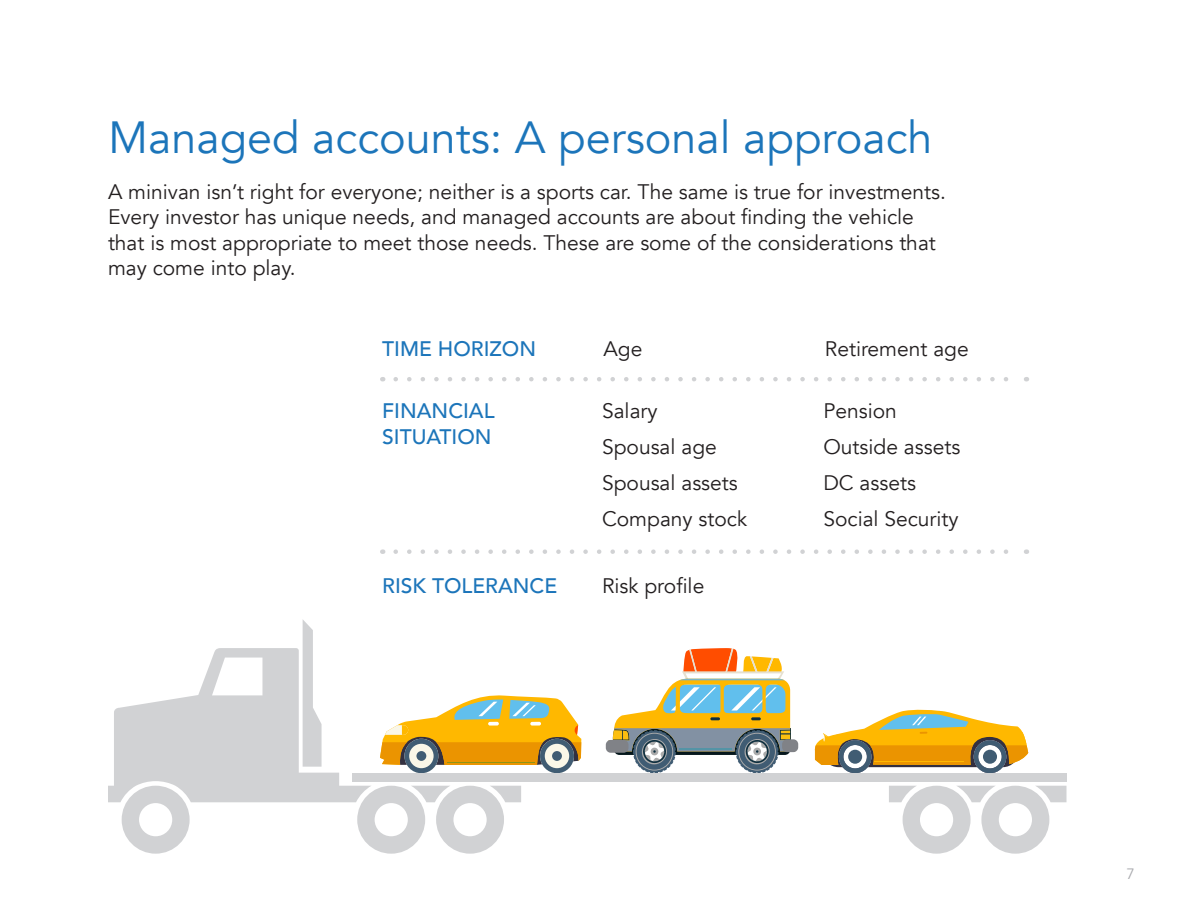
<style>
.page{position:relative;width:1188px;height:918px;background:#fff}
.page>*{position:absolute;margin:0;border:0;box-sizing:border-box;transform-origin:0 0}
.t1{font:45px "Avenir";color:#1c75ba}
.t2{font:21px/25.2px "Avenir";color:#231f20}
.t3{font:500 21px/25.2px "Avenir";color:#1c75ba}
.t4{font:15px "Avenir";color:#a8a9ad}
</style>
<div class="page">
<svg style="left:606px;top:740px;width:22px;height:13px"></svg>
<div style="left:782px;top:739px;width:16px;height:13px;background:#808287;border-radius:5px"></div>
<svg style="left:608px;top:648px;width:187px;height:125px"></svg>
<hr style="left:679px;top:749px;width:53px;height:1px;background:#5494a6">
<svg style="left:889px;top:786px;width:178px;height:68px"></svg>
<div style="left:352px;top:773px;width:714px;height:9px;background:#d1d2d4"></div>
<svg style="left:396px;top:377px;width:612px;height:4px"></svg>
<svg style="left:396px;top:549px;width:612px;height:5px"></svg>
<svg style="left:108px;top:619px;width:473px;height:235px"></svg>
<svg style="left:814px;top:709px;width:214px;height:64px"></svg>
<p class="t1" style="left:108px;top:111px;width:826px">Managed accounts: A personal approach</p>
<p class="t2" style="left:108px;top:180px;width:839px">A minivan isn’t right for everyone; neither is a sports car. The same is true for investments.<br>Every investor has unique needs, and managed accounts are about finding the vehicle that is most appropriate to meet those needs. These are some of the considerations that may come into play.</p>
<p class="t3" style="left:382px;top:335px;width:155px">TIME HORIZON</p>
<p class="t2" style="left:604px;top:336px;width:40px">Age</p>
<p class="t2" style="left:825px;top:336px;width:145px">Retirement age</p>
<p class="t3" style="left:382px;top:397px;width:114px">FINANCIAL<br>SITUATION</p>
<p class="t2" style="left:602px;top:399px;width:57px">Salary</p>
<p class="t2" style="left:602px;top:435px;width:116px">Spousal age</p>
<p class="t2" style="left:602px;top:471px;width:137px">Spousal assets</p>
<p class="t2" style="left:602px;top:507px;width:147px">Company stock</p>
<p class="t3" style="left:382px;top:572px;width:176px">RISK TOLERANCE</p>
<p class="t2" style="left:602px;top:574px;width:104px">Risk profile</p>
<p class="t2" style="left:823px;top:399px;width:75px">Pension</p>
<p class="t2" style="left:823px;top:435px;width:138px">Outside assets</p>
<p class="t2" style="left:823px;top:471px;width:94px">DC assets</p>
<p class="t2" style="left:823px;top:507px;width:137px">Social Security</p>
<p class="t4" style="left:1127px;top:865px;width:10px">7</p>
</div>
